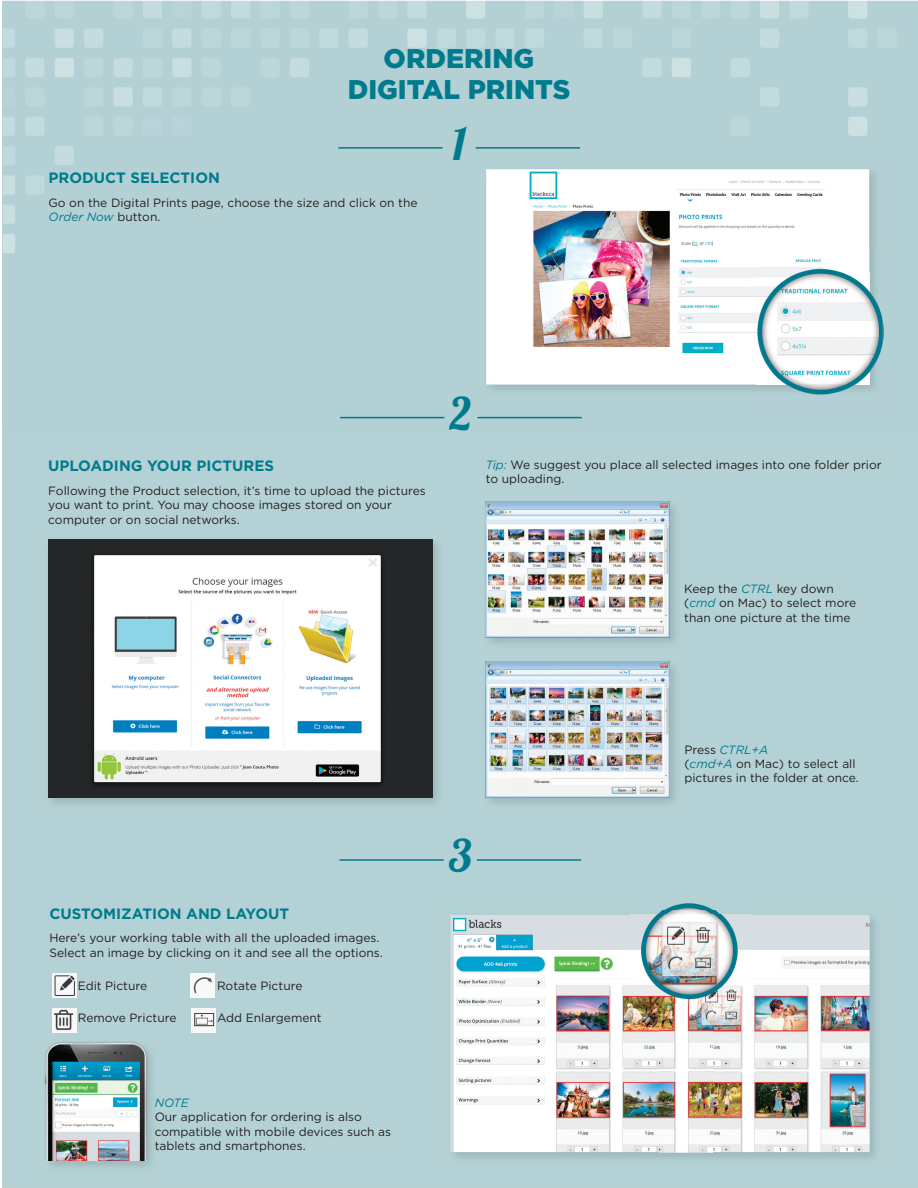
<style>
.page{position:relative;width:918px;height:1188px;background:#fff}
.page>*{position:absolute;margin:0;border:0;box-sizing:border-box;transform-origin:0 0}
.t1{font:45px "Lobster 1.4";color:#007b8e}
.t2{font:900 27px/31.5px "Gotham HTF";color:#007b8e;text-align:center}
.t3{font:700 15px "Gotham HTF";color:#007b8e}
.t4{font:12px/14.4px "Gotham HTF";color:#231f20}
.t5{font:italic 12px "Gotham HTF";color:#007b8e}
.s1{font-style:italic;color:#007b8e}
</style>
<div class="page">
<img style="left:482px;top:165px;width:400px;height:233px">
<img style="left:486px;top:169px;width:383px;height:215px">
<hr style="left:338px;top:147px;width:105px;height:2px;background:#007b8e">
<hr style="left:476px;top:147px;width:104px;height:2px;background:#007b8e">
<hr style="left:340px;top:859px;width:104px;height:2px;background:#007b8e">
<hr style="left:477px;top:859px;width:104px;height:2px;background:#007b8e">
<img style="left:450px;top:915px;width:210px;height:237px">
<img style="left:713px;top:915px;width:157px;height:237px">
<img style="left:660px;top:1004px;width:53px;height:148px">
<img style="left:629px;top:890px;width:122px;height:114px">
<hr style="left:340px;top:417px;width:104px;height:1px;background:#007b8e">
<hr style="left:477px;top:417px;width:105px;height:1px;background:#007b8e">
<img style="left:42px;top:1039px;width:108px;height:122px">
<div style="left:757px;top:247px;width:130px;height:162px;background:#b3d1d5"></div>
<img style="left:757px;top:247px;width:125px;height:151px">
<img style="left:757px;top:247px;width:112px;height:137px">
<img style="left:52px;top:974px;width:24px;height:23px">
<img style="left:191px;top:974px;width:23px;height:23px">
<img style="left:52px;top:1009px;width:24px;height:24px">
<img style="left:192px;top:1009px;width:24px;height:24px">
<img style="left:44px;top:536px;width:401px;height:274px">
<img style="left:48px;top:539px;width:384px;height:258px">
<img style="left:481px;top:655px;width:203px;height:154px">
<img style="left:482px;top:497px;width:200px;height:145px">
<h2 class="t2" style="left:348px;top:42px;width:224px">ORDERING<br>DIGITAL PRINTS</h2>
<h1 class="t1" style="left:452px;top:115px;width:16px">1</h1>
<p class="t3" style="left:49px;top:169px;width:173px">PRODUCT SELECTION</p>
<p class="t4" style="left:49px;top:195px;width:371px">Go on the Digital Prints page, choose the size and click on the<br><span class="s1">Order Now</span> button.</p>
<p class="t3" style="left:48px;top:457px;width:227px">UPLOADING YOUR PICTURES</p>
<p class="t4" style="left:48px;top:483px;width:379px">Following the Product selection, it’s time to upload the pictures you want to print. You may choose images stored on your computer or on social networks.</p>
<h1 class="t1" style="left:450px;top:385px;width:24px">2</h1>
<p class="t4" style="left:486px;top:457px;width:397px"><span class="s1">Tip:</span> We suggest you place all selected images into one folder prior to uploading.</p>
<p class="t4" style="left:684px;top:581px;width:173px">Keep the <span class="s1">CTRL</span> key down (<span class="s1">cmd</span> on Mac) to select more than one picture at the time</p>
<p class="t3" style="left:49px;top:905px;width:241px">CUSTOMIZATION AND LAYOUT</p>
<p class="t4" style="left:49px;top:931px;width:335px">Here’s your working table with all the uploaded images.<br>Select an image by clicking on it and see all the options.</p>
<p class="t4" style="left:78px;top:978px;width:71px">Edit Picture</p>
<p class="t4" style="left:217px;top:978px;width:87px">Rotate Picture</p>
<p class="t4" style="left:78px;top:1010px;width:100px">Remove Pricture</p>
<p class="t4" style="left:217px;top:1010px;width:106px">Add Enlargement</p>
<p class="t5" style="left:155px;top:1096px;width:35px">NOTE</p>
<p class="t4" style="left:155px;top:1110px;width:238px">Our application for ordering is also compatible with mobile devices such as tablets and smartphones.</p>
<h1 class="t1" style="left:449px;top:827px;width:25px">3</h1>
<p class="t4" style="left:684px;top:742px;width:176px">Press <span class="s1">CTRL+A<br></span>(<span class="s1">cmd+A</span> on Mac) to select all pictures in the folder at once.</p>
</div>
